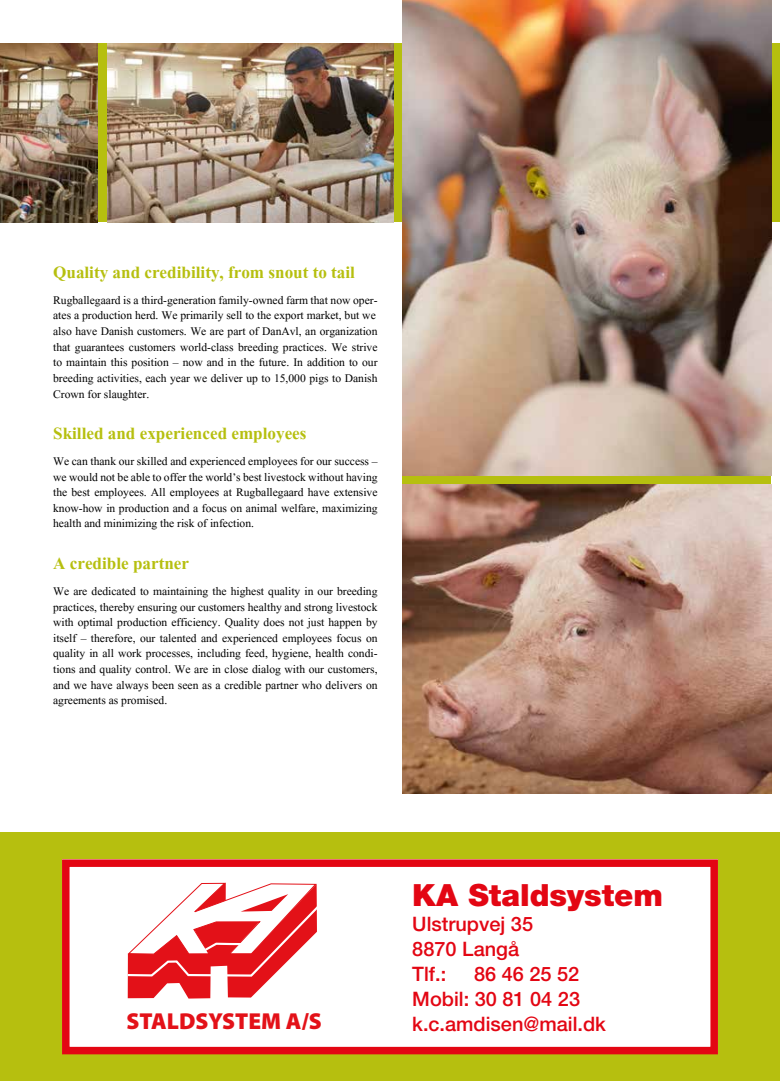
<style>
.page{position:relative;width:780px;height:1081px;background:#fff}
.page>*{position:absolute;margin:0;border:0;box-sizing:border-box;transform-origin:0 0}
.t1{font:900 30.62px "Helvetica Neue LT Std";color:#e30613}
.t2{font:900 23.12px "Myriad Pro";color:#e31118}
.t3{font:700 21.25px "Aparajita";color:#b6bf0f}
.t4{font:500 19.88px/25px "Helvetica Neue LT Std";color:#e30613}
.t5{font:14.38px/15.6px "Aparajita";color:#000;text-align:justify}
</style>
<div class="page">
<div style="left:402px;top:456px;width:369px;height:85px;background:#b6bf0f"></div>
<div style="left:0;top:833px;width:780px;height:248px;background:#b6bf0f"></div>
<div style="left:0;top:43px;width:780px;height:179px;background:#b6bf0f"></div>
<img style="left:402px;top:0;width:369px;height:476px">
<img style="left:402px;top:485px;width:369px;height:309px">
<img style="left:107px;top:43px;width:286px;height:179px">
<img style="left:0;top:43px;width:98px;height:179px">
<div style="left:62px;top:859px;width:656px;height:195px;background:#fff"></div>
<svg style="left:127px;top:882px;width:190px;height:116px"></svg>
<div style="left:62px;top:859px;width:656px;height:195px;border:8px solid #e30613"></div>
<h3 class="t3" style="left:53px;top:262px;width:303px">Quality and credibility, from snout to tail</h3>
<p class="t5" style="left:53px;top:294px;width:326px;text-align:left">Rugballegaard is a third-generation family-owned farm that now oper&shy;ates a production herd. We primarily sell to the export market, but we also have Danish customers. We are part of DanAvl, an organization that guarantees customers world-class breeding practices. We strive to maintain this position – now and in the future. In addition to our breeding activities, each year we deliver up to 15,000 pigs to Danish Crown for slaughter.</p>
<h3 class="t3" style="left:53px;top:423px;width:255px">Skilled and experienced employees</h3>
<p class="t5" style="left:53px;top:455px;width:326px">We can thank our skilled and experienced employees for our success – we would not be able to offer the world’s best livestock without having the best employees. All employees at Rugballegaard have extensive know-how in production and a focus on animal welfare, maximizing health and minimizing the risk of infection.</p>
<h3 class="t3" style="left:53px;top:553px;width:137px">A credible partner</h3>
<p class="t5" style="left:53px;top:585px;width:326px">We are dedicated to maintaining the highest quality in our breeding practices, thereby ensuring our customers healthy and strong livestock with optimal production efficiency. Quality does not just happen by itself – therefore, our talented and experienced employees focus on quality in all work processes, including feed, hygiene, health condi&shy;tions and quality control. We are in close dialog with our customers, and we have always been seen as a credible partner who delivers on agreements as promised.</p>
<h2 class="t2" style="left:127px;top:1008px;width:197px">STALDSYSTEM A/S</h2>
<h1 class="t1" style="left:412px;top:876px;width:252px">KA Staldsystem</h1>
<h3 class="t4" style="left:412px;top:911px;width:122px">Ulstrupvej 35<br>8870 Langå<br>Tlf.:</h3>
<h3 class="t4" style="left:412px;top:961px;width:195px;text-indent:62px">86 46 25 52<br>Mobil: 30 81 04 23 k.c.amdisen@mail.dk</h3>
</div>
